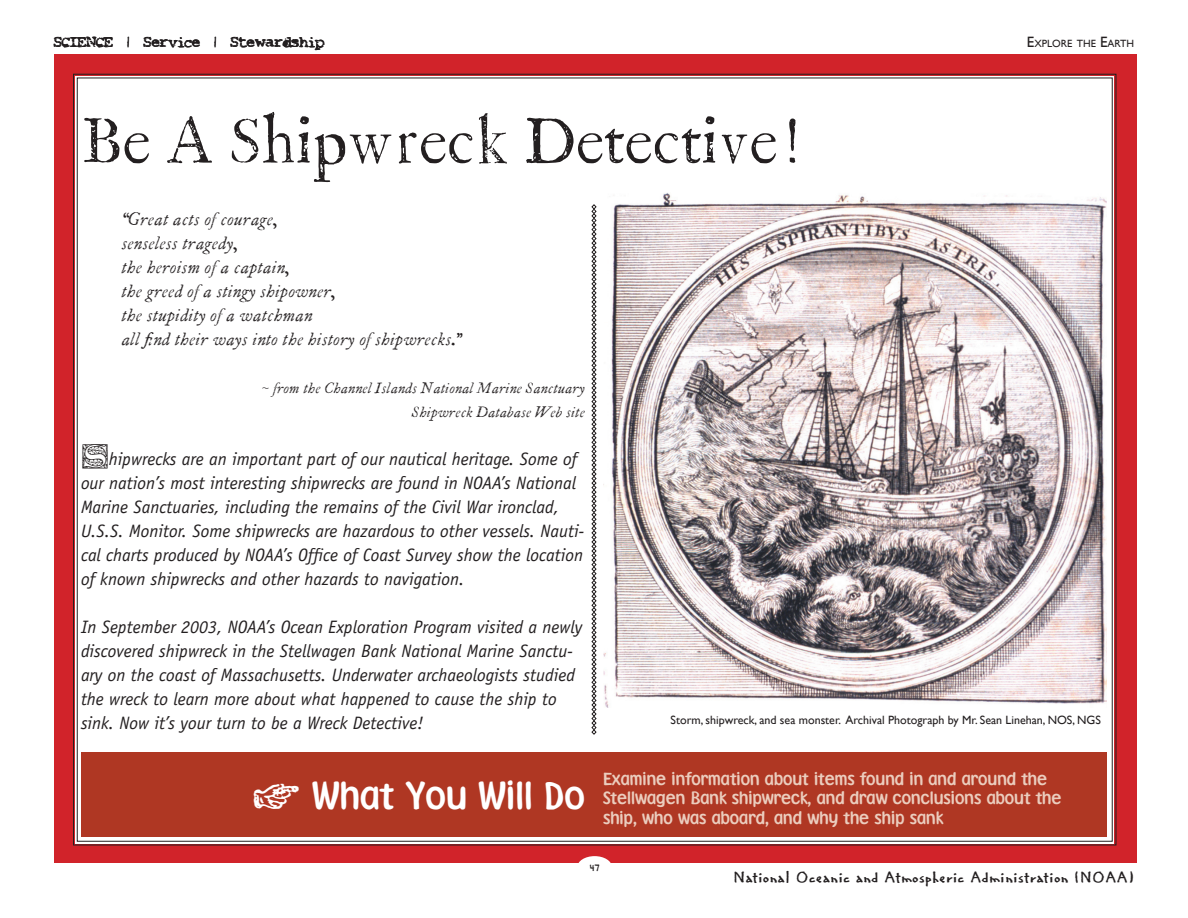
<style>
.page{position:relative;width:1188px;height:918px;background:#fff}
.page>*{position:absolute;margin:0;border:0;box-sizing:border-box;transform-origin:0 0}
.t1{font:63px "P22 Franklin Caslon";color:#231f20}
.Subhead_14_pt{font:36px "Fontoon ITCTT";color:#fff}
.Activity_Intro_text{font:italic 18px/24px "Officina Sans";color:#231f20}
.Activity_Intro_text-2{font:italic 18px "P22 Franklin Caslon";color:#231f20}
.subheads_11_pt{font:16.5px/19.8px "Fontoon ITCTT";color:#ebcdbe}
.t2{font:16.5px "Regular Joe";color:#231f20}
.Activity_Intro_text-3{font:italic 15px "P22 Franklin Caslon";color:#231f20}
.t3{font:13.5px "Smash";color:#231f20}
.photo_caption{font:12px "Gill Sans";color:#231f20}
.t4{font:12px "Regular Joe";color:#231f20}
.t5{font:10.5px "Gill Sans";color:#231f20}
.s1{font-size:15px}
</style>
<div class="page">
<div style="left:54px;top:54px;width:1082px;height:809px;background:#d1232a"></div>
<div style="left:73px;top:73px;width:1044px;height:773px;background:#fff"></div>
<div style="left:577px;top:856px;width:35px;height:22px;background:#fff;border-radius:50%"></div>
<div style="left:81px;top:753px;width:1026px;height:84px;background:#af3723"></div>
<img style="left:603px;top:193px;width:504px;height:514px">
<svg style="left:591px;top:204px;width:6px;height:531px;background:#a2a0a1"></svg>
<svg style="left:82px;top:444px;width:26px;height:24px"></svg>
<p class="t3" style="left:54px;top:33px;width:272px">Science | Service | Stewardship</p>
<p class="t5" style="left:1027px;top:38px;width:109px"><span class="s1">E</span>xplore the <span class="s1">E</span>arth</p>
<p class="t1" style="left:81px;top:108px;width:719px">Be A Shipwreck Detective!</p>
<p class="Activity_Intro_text-2" style="left:122px;top:209px;width:158px">“Great acts of courage,</p>
<p class="Activity_Intro_text-2" style="left:122px;top:233px;width:118px">senseless tragedy,</p>
<p class="Activity_Intro_text-2" style="left:122px;top:257px;width:170px">the heroism of a captain,</p>
<p class="Activity_Intro_text-2" style="left:122px;top:281px;width:216px">the greed of a stingy shipowner,</p>
<p class="Activity_Intro_text-2" style="left:122px;top:305px;width:193px">the stupidity of a watchman</p>
<p class="Activity_Intro_text-2" style="left:122px;top:329px;width:342px">all find their ways into the history of shipwrecks.”</p>
<p class="Activity_Intro_text-3" style="left:262px;top:380px;width:325px">~ from the Channel Islands National Marine Sanctuary</p>
<p class="Activity_Intro_text-3" style="left:412px;top:404px;width:175px">Shipwreck Database Web site</p>
<p class="Activity_Intro_text" style="left:81px;top:447px;width:505px;text-indent:28px">hipwrecks are an important part of our nautical heritage. Some of our nation’s most interesting shipwrecks are found in NOAA’s National Marine Sanctuaries, including the remains of the Civil War ironclad, U.S.S. Monitor. Some shipwrecks are hazardous to other vessels. Nauti&shy;cal charts produced by NOAA’s Office of Coast Survey show the location of known shipwrecks and other hazards to navigation.</p>
<p class="Activity_Intro_text" style="left:81px;top:615px;width:503px">In September 2003, NOAA’s Ocean Exploration Program visited a newly discovered shipwreck in the Stellwagen Bank National Marine Sanctu&shy;ary on the coast of Massachusetts. Underwater archaeologists studied the wreck to learn more about what happened to cause the ship to sink. Now it’s your turn to be a Wreck Detective!</p>
<p class="photo_caption" style="left:671px;top:713px;width:432px">Storm, shipwreck, and sea monster. Archival Photograph by Mr. Sean Linehan, NOS, NGS</p>
<p class="Subhead_14_pt" style="left:312px;top:771px;width:274px">What You Will Do</p>
<p class="subheads_11_pt" style="left:603px;top:768px;width:460px">Examine information about items found in and around the<br>Stellwagen Bank shipwreck, and draw conclusions about the ship, who was aboard, and why the ship sank</p>
<p class="t4" style="left:589px;top:860px;width:12px">47</p>
<p class="t2" style="left:733px;top:867px;width:402px">National Oceanic and Atmospheric Administration (NOAA)</p>
</div>
